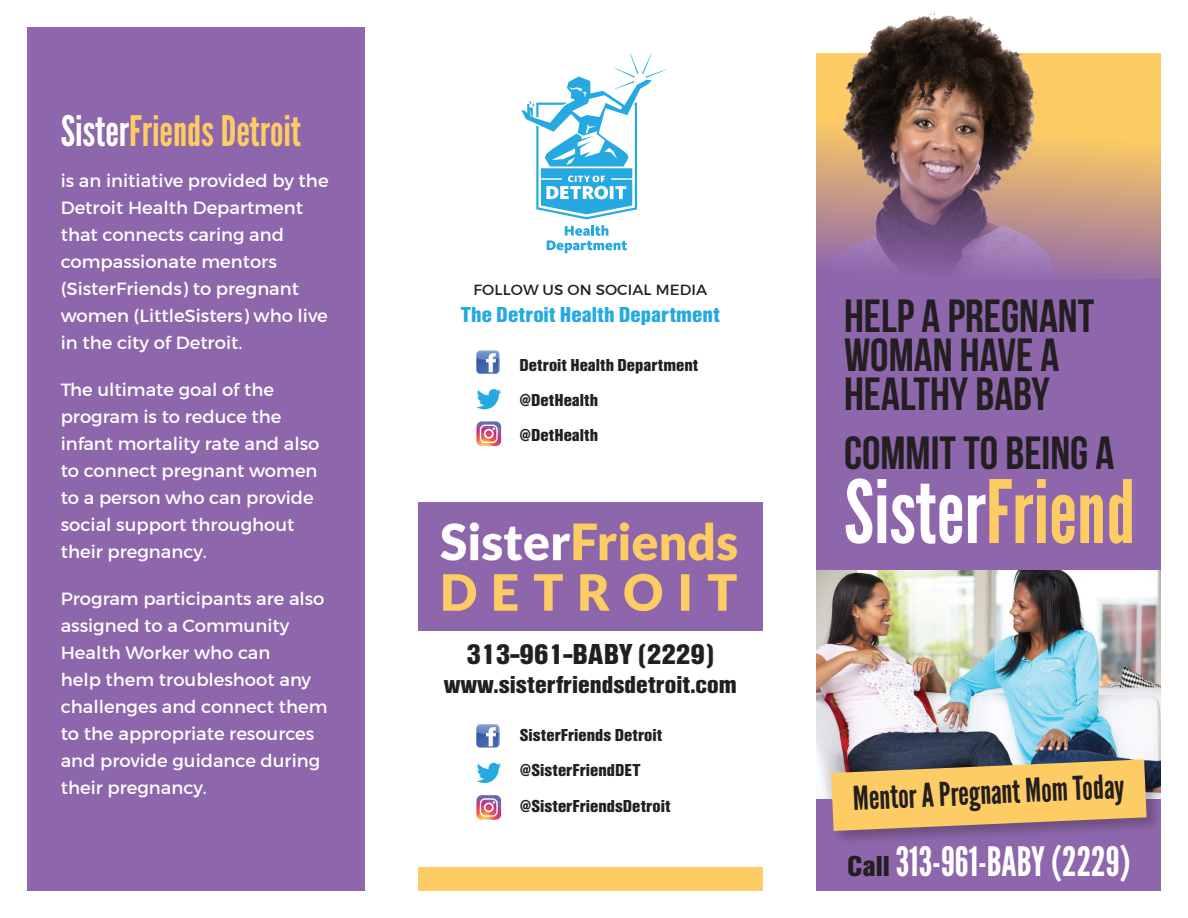
<style>
.page{position:relative;width:1188px;height:918px;background:#fff}
.page>*{position:absolute;margin:0;border:0;box-sizing:border-box;transform-origin:0 0}
.t1{font:87px "League Gothic";color:#fff}
.t2{font:46.5px/39px "Bebas Neue";color:#231f20}
.t3{font:42px "League Gothic";color:#fdcc64}
.t4{font:40.5px "League Gothic";color:#fff}
.t5{font:32.7px "League Gothic";color:#231f20}
.t6{font:900 30px "Nimbus San Con";color:#231f20}
.t7{font:900 25.5px "Nimbus San Con";color:#231f20}
.t8{font:900 22.5px "Nimbus San Con";color:#24aae1}
.t9{font:18px/27px "Montserrat";color:#fff}
.t10{font:900 18px "Nimbus San Con";color:#231f20}
.t11{font:15px "Montserrat";letter-spacing:.01em;color:#231f20}
.s1{color:#fff}
.s2{color:#fdcc64}
.s3{font-family:"Nimbus San Con";font-weight:900;font-size:30px;color:#231f20}
</style>
<div class="page">
<div style="left:27px;top:27px;width:337px;height:864px;background:#8e66ac"></div>
<svg style="left:817px;top:54px;width:344px;height:37px;fill:#fdcc64"></svg>
<img style="left:856px;top:13px;width:95px;height:49px">
<img style="left:418px;top:503px;width:345px;height:127px">
<svg style="left:817px;top:91px;width:344px;height:188px"></svg>
<div style="left:817px;top:279px;width:344px;height:576px;background:#8e66ac"></div>
<div style="left:817px;top:570px;width:344px;height:321px;background:#8e66ac"></div>
<img style="left:817px;top:570px;width:344px;height:228px">
<div style="left:418px;top:867px;width:345px;height:24px;background:#fdcc64"></div>
<img style="left:476px;top:350px;width:24px;height:24px">
<img style="left:476px;top:724px;width:24px;height:24px">
<svg style="left:476px;top:389px;width:25px;height:20px"></svg>
<svg style="left:476px;top:763px;width:25px;height:20px"></svg>
<svg style="left:476px;top:421px;width:25px;height:25px"></svg>
<svg style="left:476px;top:795px;width:25px;height:25px"></svg>
<svg style="left:547px;top:225px;width:80px;height:28px"></svg>
<svg style="left:521px;top:53px;width:145px;height:166px"></svg>
<div style="left:831px;top:759px;width:331px;height:87px;background:#231f20;opacity:.3"></div>
<svg style="left:831px;top:759px;width:316px;height:72px"></svg>
<p class="t3" style="left:61px;top:106px;width:242px"><span class="s1">Sister</span>FriendsDetroit</p>
<p class="t9" style="left:61px;top:167px;width:269px">is an initiative provided by the<br>Detroit Health Department that connects caring and compassionate mentors (SisterFriends) to pregnant women (LittleSisters) who live in the city of Detroit.</p>
<p class="t9" style="left:61px;top:376px;width:260px">The ultimate goal of the program is to reduce the infant mortality rate and also to connect pregnant women to a person who can provide social support throughout their pregnancy.</p>
<p class="t9" style="left:61px;top:585px;width:268px">Program participants are also assigned to a Community<br>Health Worker who can<br>help them troubleshoot any challenges and connect them to the appropriate resources and provide guidance during their pregnancy.</p>
<p class="t11" style="left:474px;top:281px;width:235px">FOLLOW US ON SOCIAL MEDIA</p>
<p class="t8" style="left:461px;top:302px;width:261px">The Detroit Health Department</p>
<p class="t10" style="left:519px;top:355px;width:180px">Detroit Health Department</p>
<p class="t10" style="left:519px;top:390px;width:80px">@DetHealth</p>
<p class="t10" style="left:519px;top:425px;width:80px">@DetHealth</p>
<p class="t6" style="left:467px;top:637px;width:249px">313-961-BABY (2229)</p>
<p class="t7" style="left:444px;top:671px;width:295px">www.sisterfriendsdetroit.com</p>
<p class="t10" style="left:520px;top:725px;width:144px">SisterFriends Detroit</p>
<p class="t10" style="left:520px;top:760px;width:122px">@SisterFriendDET</p>
<p class="t10" style="left:520px;top:795px;width:152px">@SisterFriendsDetroit</p>
<p class="t2" style="left:844px;top:295px;width:252px">HELP A PREGNANT<br>WOMAN HAVE A<br>HEALTHY BABY</p>
<p class="t2" style="left:844px;top:433px;width:272px">COMMIT TO BEING A</p>
<p class="t1" style="left:844px;top:460px;width:293px">Sister<span class="s2">Friend</span></p>
<p class="t5" style="left:852px;top:778px;width:273px;rotate:-2deg">Mentor A Pregnant Mom Today</p>
<p class="t4" style="left:847px;top:837px;width:285px"><span class="s3">Call</span> 313-961-BABY (2229)</p>
</div>
